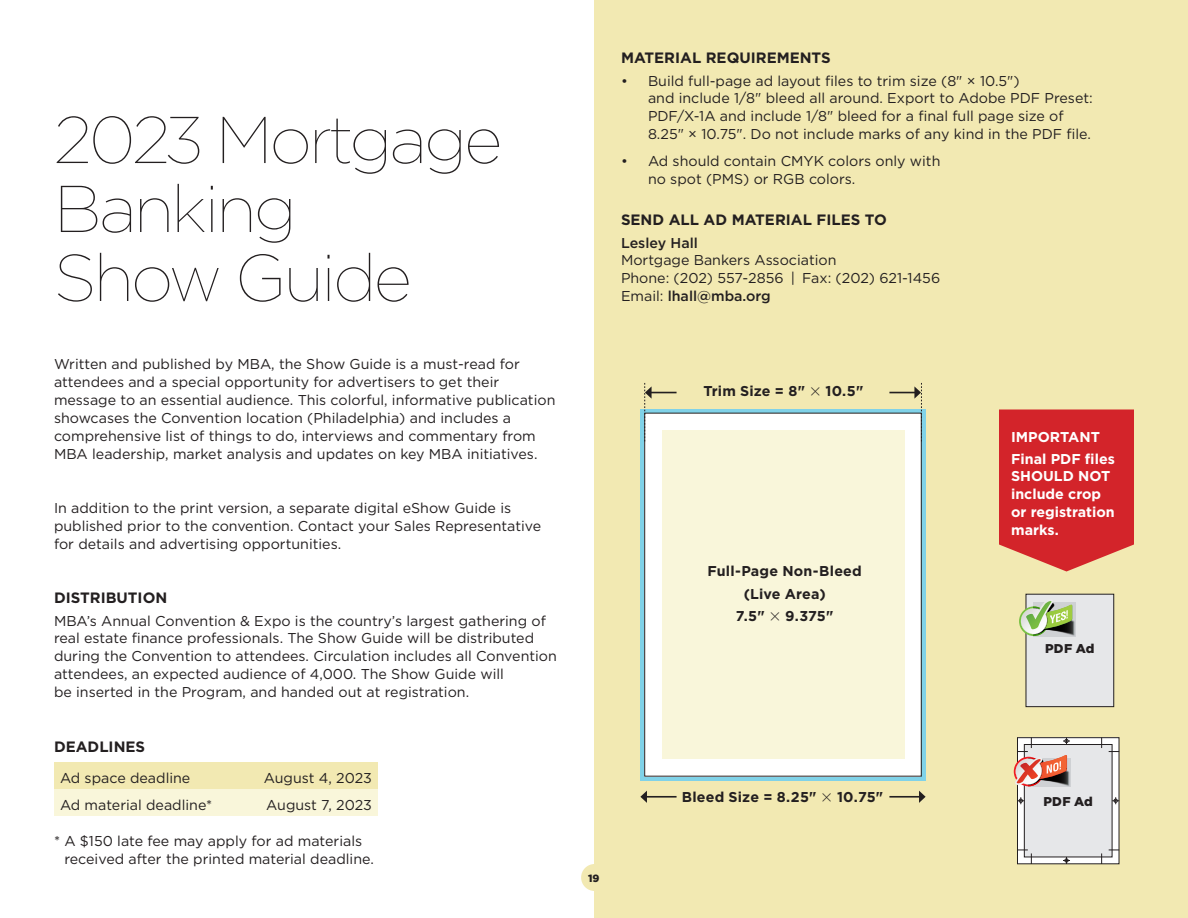
<style>
.page{position:relative;width:1188px;height:918px;background:#fff}
.page>*{position:absolute;margin:0;border:0;box-sizing:border-box;transform-origin:0 0}
.t1{font:100 66px/69px "Gotham";letter-spacing:-.04em;color:#231f20}
.t2{font:700 15px "Gotham";color:#231f20}
.t3{font:14.25px/18px "Gotham";color:#231f20}
.t4{font:700 14.25px/22.5px "Gotham";letter-spacing:.01em;color:#231f20;text-align:center}
.t5{font:700 14.25px/18px "Gotham";color:#fff}
.t6{font:500 14.25px "Gotham";color:#231f20}
.t7{font:900 12.75px "Gotham";letter-spacing:.02em;color:#231f20}
.t8{font:900 10.5px "Gotham";color:#231f20}
.s1{font-weight:500}
.s2{font-family:"Universal Std Greekw Math Pi";font-weight:400}
</style>
<div class="page">
<div style="left:594px;top:0;width:594px;height:918px;background:#f2e9b2"></div>
<svg style="left:999px;top:409px;width:135px;height:162px;background:#d53435"></svg>
<div style="left:640px;top:409px;width:286px;height:371px;background:#80d2e8"></div>
<div style="left:645px;top:413px;width:276px;height:363px;background:#fff"></div>
<div style="left:644px;top:413px;width:278px;height:363px;border:1px solid #231f20"></div>
<div style="left:662px;top:430px;width:242px;height:329px;background:#f9f6da"></div>
<svg style="left:644px;top:383px;width:33px;height:58px"></svg>
<svg style="left:889px;top:383px;width:33px;height:58px"></svg>
<hr style="left:646px;top:796px;width:31px;height:2px;background:#231f20">
<svg style="left:640px;top:791px;width:7px;height:12px"></svg>
<hr style="left:889px;top:796px;width:31px;height:2px;background:#231f20">
<svg style="left:919px;top:791px;width:7px;height:12px"></svg>
<div style="left:1026px;top:594px;width:88px;height:113px;background:#e6e7e9"></div>
<div style="left:1026px;top:594px;width:88px;height:113px;border:1px solid #231f20"></div>
<svg style="left:1019px;top:606px;width:30px;height:30px"></svg>
<svg style="left:1021px;top:599px;width:54px;height:37px"></svg>
<svg style="left:1019px;top:739px;width:98px;height:123px"></svg>
<div style="left:1017px;top:737px;width:102px;height:127px;border:1px solid #231f20"></div>
<div style="left:1024px;top:745px;width:88px;height:112px;background:#e6e7e9"></div>
<div style="left:1024px;top:744px;width:88px;height:113px;border:1px solid #231f20"></div>
<svg style="left:1017px;top:850px;width:15px;height:14px"></svg>
<svg style="left:1063px;top:857px;width:7px;height:7px"></svg>
<svg style="left:1112px;top:797px;width:7px;height:7px"></svg>
<svg style="left:1017px;top:797px;width:7px;height:7px"></svg>
<svg style="left:1015px;top:737px;width:55px;height:50px"></svg>
<svg style="left:54px;top:762px;width:324px;height:54px;background:#f5efc6"></svg>
<div style="left:581px;top:864px;width:27px;height:27px;background:#f2e9b2;border-radius:50%"></div>
<h1 class="t1" style="left:54px;top:103px;width:450px">2023 Mortgage<br>Banking<br>Show Guide</h1>
<p class="t3" style="left:54px;top:355px;width:503px">Written and published by MBA, the Show Guide is a must-read for attendees and a special opportunity for advertisers to get their message to an essential audience. This colorful, informative publication showcases the Convention location (Philadelphia) and includes a comprehensive list of things to do, interviews and commentary from MBA leadership, market analysis and updates on key MBA initiatives.</p>
<p class="t3" style="left:54px;top:499px;width:489px">In addition to the print version, a separate digital eShow Guide is published prior to the convention. Contact your Sales Representative for details and advertising opportunities.</p>
<p class="t2" style="left:54px;top:588px;width:115px">DISTRIBUTION</p>
<p class="t3" style="left:54px;top:611px;width:504px">MBA’s Annual Convention &amp; Expo is the country’s largest gathering of real estate finance professionals. The Show Guide will be distributed during the Convention to attendees. Circulation includes all Convention attendees, an expected audience of 4,000. The Show Guide will<br>be inserted in the Program, and handed out at registration.</p>
<p class="t2" style="left:54px;top:736px;width:93px">DEADLINES</p>
<p class="t3" style="left:60px;top:769px;width:132px">Ad space deadline</p>
<p class="t3" style="left:264px;top:769px;width:110px">August 4, 2023</p>
<p class="t3" style="left:60px;top:796px;width:154px">Ad material deadline*</p>
<p class="t3" style="left:266px;top:796px;width:107px">August 7, 2023</p>
<p class="t3" style="left:64px;top:832px;width:311px;text-indent:-10px">* A $150 late fee may apply for ad materials received after the printed material deadline.</p>
<p class="t2" style="left:621px;top:48px;width:211px">MATERIAL REQUIREMENTS</p>
<p class="t3" style="left:648px;top:71px;width:446px;text-indent:-27px">• Build full-page ad layout files to trim size (8" × 10.5")<br>and include 1/8" bleed all around. Export to Adobe PDF Preset:<br>PDF/X-1A and include 1/8" bleed for a final full page size of 8.25" × 10.75". Do not include marks of any kind in the PDF file.</p>
<p class="t3" style="left:648px;top:152px;width:294px;text-indent:-27px">• Ad should contain CMYK colors only with no spot (PMS) or RGB colors.</p>
<p class="t2" style="left:621px;top:210px;width:267px">SEND ALL AD MATERIAL FILES TO</p>
<p class="t6" style="left:621px;top:233px;width:78px">Lesley Hall</p>
<p class="t3" style="left:621px;top:251px;width:321px">Mortgage Bankers Association<br>Phone: (202) 557-2856 | Fax: (202) 621-1456<br>Email: <span class="s1">lhall@mba.org</span></p>
<p class="t4" style="left:703px;top:379px;width:161px">Trim Size = 8" <span class="s2">×</span> 10.5"</p>
<p class="t4" style="left:708px;top:560px;width:156px">Full-Page Non-Bleed (Live Area)<br>7.5" <span class="s2">×</span> 9.375"</p>
<p class="t5" style="left:1011px;top:426px;width:105px;line-height:21.8px">IMPORTANT<br>Final PDF files</p>
<p class="t5" style="left:1011px;top:467px;width:105px">SHOULD NOT include crop or registration marks.</p>
<p class="t7" style="left:1045px;top:639px;width:51px">PDF Ad</p>
<p class="t8" style="left:588px;top:871px;width:13px">19</p>
<p class="t4" style="left:682px;top:785px;width:203px">Bleed Size = 8.25" <span class="s2">×</span> 10.75"</p>
<p class="t7" style="left:1043px;top:792px;width:51px">PDF Ad</p>
</div>
